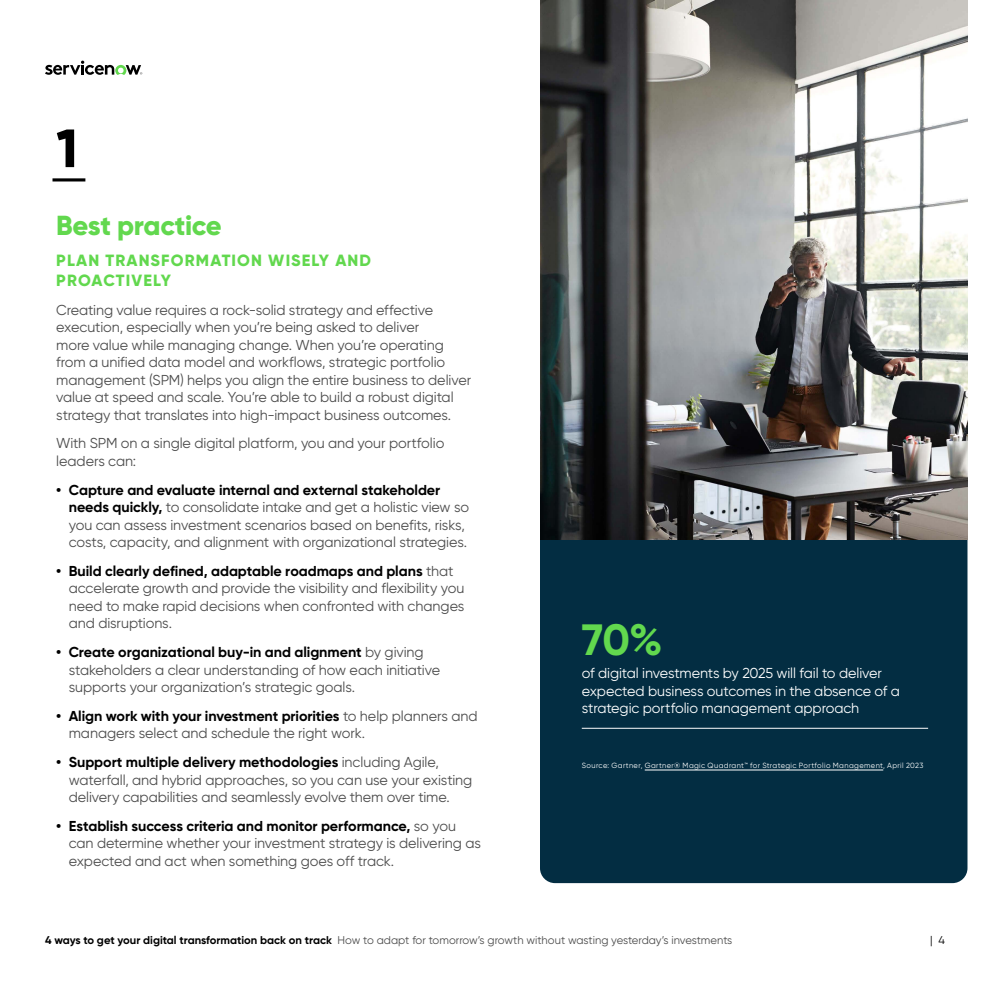
<style>
.page{position:relative;width:990px;height:990px;background:#fff}
.page>*{position:absolute;margin:0;border:0;box-sizing:border-box;transform-origin:0 0}
.t1{font:800 53.75px "Gilroy";color:#000}
.t2{font:700 43.75px "Gilroy";color:#62d84e}
.t3{font:800 27.5px "Gilroy";letter-spacing:-.015em;color:#62d84e}
.t4{font:800 16.25px/20px "Gilroy";letter-spacing:.07em;color:#62d84e}
.t5{font:14.38px/17.5px "Gilroy";letter-spacing:-.005em;color:#4d4d4d}
.t6{font:14.38px/17.5px "Gilroy";letter-spacing:-.005em;color:#fff}
.t7{font:11.25px "Gilroy";color:#4d4d4d}
.t8{font:11.25px "Gilroy";color:#000}
.t9{font:7.5px "Gilroy";letter-spacing:.05em;color:#fff}
.s1{font-weight:700;color:#000}
</style>
<div class="page">
<img style="left:540px;top:0;width:428px;height:540px">
<div style="left:540px;top:540px;width:428px;height:343px;background:#032d42"></div>
<hr style="left:582px;top:728px;width:346px;height:1px;background:#fff">
<hr style="left:645px;top:770px;width:238px;height:1px;background:#fff">
<hr style="left:52px;top:178px;width:33px;height:3px;background:#000">
<svg style="left:45px;top:61px;width:97px;height:14px"></svg>
<h1 class="t1" style="left:56px;top:114px;width:23px">1</h1>
<h3 class="t3" style="left:56px;top:208px;width:167px">Best practice</h3>
<p class="t4" style="left:56px;top:250px;width:316px">PLAN TRANSFORMATION WISELY AND<br>PROACTIVELY</p>
<p class="t5" style="left:56px;top:301px;width:416px">Creating value requires a rock-solid strategy and effective execution, especially when you’re being asked to deliver<br>more value while managing change. When you’re operating from a unified data model and workflows, strategic portfolio management (SPM) helps you align the entire business to deliver value at speed and scale. You’re able to build a robust digital strategy that translates into high-impact business outcomes.</p>
<p class="t5" style="left:56px;top:434px;width:390px">With SPM on a single digital platform, you and your portfolio leaders can:</p>
<p class="t5" style="left:69px;top:481px;width:402px;text-indent:-13px"><span class="s1">• Capture and evaluate internal and external stakeholder needs quickly,</span> to consolidate intake and get a holistic view so you can assess investment scenarios based on benefits, risks, costs, capacity, and alignment with organizational strategies.</p>
<p class="t5" style="left:69px;top:562px;width:397px;text-indent:-13px"><span class="s1">• Build clearly defined, adaptable roadmaps and plans</span> that accelerate growth and provide the visibility and flexibility you need to make rapid decisions when confronted with changes and disruptions.</p>
<p class="t5" style="left:69px;top:643px;width:373px;text-indent:-13px"><span class="s1">• Create organizational buy-in and alignment</span> by giving stakeholders a clear understanding of how each initiative supports your organization’s strategic goals.</p>
<p class="t5" style="left:69px;top:707px;width:410px;text-indent:-13px"><span class="s1">• Align work with your investment priorities</span> to help planners and managers select and schedule the right work.</p>
<p class="t5" style="left:69px;top:753px;width:405px;text-indent:-13px"><span class="s1">• Support multiple delivery methodologies</span> including Agile, waterfall, and hybrid approaches, so you can use your existing delivery capabilities and seamlessly evolve them over time.</p>
<p class="t5" style="left:69px;top:817px;width:414px;text-indent:-13px"><span class="s1">• Establish success criteria and monitor performance,</span> so you can determine whether your investment strategy is delivering as expected and act when something goes off track.</p>
<h2 class="t2" style="left:582px;top:612px;width:82px">70%</h2>
<p class="t6" style="left:582px;top:664px;width:320px">of digital investments by 2025 will fail to deliver expected business outcomes in the absence of a strategic portfolio management approach</p>
<p class="t9" style="left:582px;top:761px;width:343px">Source: Gartner, Gartner® Magic Quadrant™ for Strategic Portfolio Management, April 2023</p>
<p class="t7" style="left:45px;top:933px;width:689px"><span class="s1">4 ways to get your digital transformation back on track</span> How to adapt for tomorrow’s growth without wasting yesterday’s investments</p>
<p class="t8" style="left:930px;top:933px;width:16px">| 4</p>
</div>
